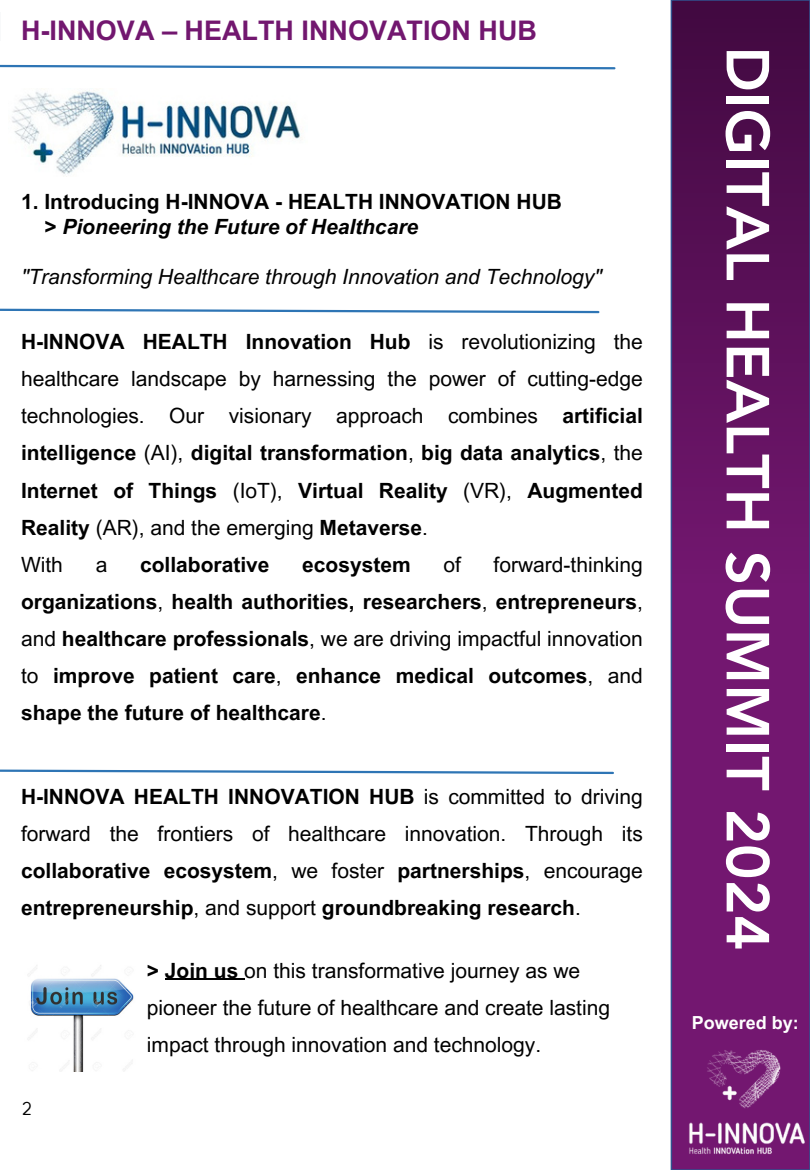
<style>
.page{position:relative;width:810px;height:1170px;background:#fff}
.page>*{position:absolute;margin:0;border:0;box-sizing:border-box;transform-origin:0 0}
.t1{font:800 60px "Avenir LT Pro";color:#fff}
.t2{font:700 27px "Arial MT Pro";color:#72176f}
.t3{font:21px/37.2px "Arial MT Pro";color:#000}
.t4{font:700 21px/37.2px "Arial MT Pro";color:#000;text-align:justify}
.t5{font:italic 21px "Arial MT Pro";color:#000}
.t6{font:700 18px "Arial MT Pro";color:#fff}
.t7{font:18px "TT Rounds Condensed";color:#000}
.s1{font-style:italic}
.s2{font-weight:700}
.s3{font-weight:400}
</style>
<div class="page">
<svg style="left:671px;top:0;width:139px;height:1010px;background:#631362"></svg>
<img style="left:670px;top:1010px;width:140px;height:160px">
<svg style="left:0;top:64px;width:616px;height:6px"></svg>
<svg style="left:0;top:769px;width:614px;height:6px"></svg>
<svg style="left:0;top:308px;width:600px;height:6px"></svg>
<img style="left:12px;top:91px;width:289px;height:84px">
<hr style="left:165px;top:979px;width:79px;height:1px;background:#000">
<img style="left:28px;top:965px;width:106px;height:106px">
<h4 class="t2" style="left:21px;top:20px;width:517px">H-INNOVA – HEALTH INNOVATION HUB</h4>
<h4 class="t4" style="left:44px;top:192px;width:519px;line-height:24.8px;text-indent:-23px">1. Introducing H-INNOVA - HEALTH INNOVATION HUB &gt; <span class="s1">Pioneering the Future of Healthcare</span></h4>
<p class="t5" style="left:21px;top:269px;width:582px">"Transforming Healthcare through Innovation and Technology"</p>
<h4 class="t3" style="left:21px;top:326px;width:623px"><span class="s2">H-INNOVA HEALTH Innovation Hub</span> is revolutionizing the healthcare landscape by harnessing the power of cutting-edge technologies. Our visionary approach combines <span class="s2">artificial intelligence</span> (AI), <span class="s2">digital transformation</span>, <span class="s2">big data analytics</span>, the <span class="s2">Internet of Things</span> (IoT), <span class="s2">Virtual Reality</span> (VR), <span class="s2">Augmented Reality</span> (AR), and the emerging <span class="s2">Metaverse</span>.<br>With</h4>
<h4 class="t4" style="left:21px;top:548px;width:623px;text-indent:473px"><span class="s3">forward-thinking </span>organizations<span class="s3">,</span> health authorities, researchers<span class="s3">,</span> entrepreneurs<span class="s3">, and</span> healthcare professionals<span class="s3">, we are driving impactful innovation to</span> improve patient care<span class="s3">,</span> enhance medical outcomes<span class="s3">, and </span>shape the future of healthcare<span class="s3">.</span></h4>
<h4 class="t3" style="left:96px;top:548px;width:13px">a</h4>
<h4 class="t4" style="left:140px;top:548px;width:131px">collaborative</h4>
<h4 class="t4" style="left:302px;top:548px;width:110px">ecosystem</h4>
<h4 class="t3" style="left:443px;top:548px;width:19px">of</h4>
<h1 class="t3" style="left:21px;top:780px;width:623px;text-align:justify"><span class="s2">H-INNOVA HEALTH INNOVATION HUB</span> is committed to driving forward the frontiers of healthcare innovation. Through its <span class="s2">collaborative ecosystem</span>, we foster <span class="s2">partnerships</span>, encourage <span class="s2">entrepreneurship</span>, and support <span class="s2">groundbreaking research</span>.</h1>
<h4 class="t7" style="left:23px;top:1097px;width:11px">2</h4>
<p class="t3" style="left:147px;top:954px;width:465px"><span class="s2">&gt; Join us</span> on this transformative journey as we pioneer the future of healthcare and create lasting impact through innovation and technology.</p>
<h2 class="t1" style="left:772px;top:46px;width:906px;rotate:90deg">DIGITAL HEALTH SUMMIT 2024</h2>
<h3 class="t6" style="left:692px;top:1016px;width:109px">Powered by:</h3>
</div>
